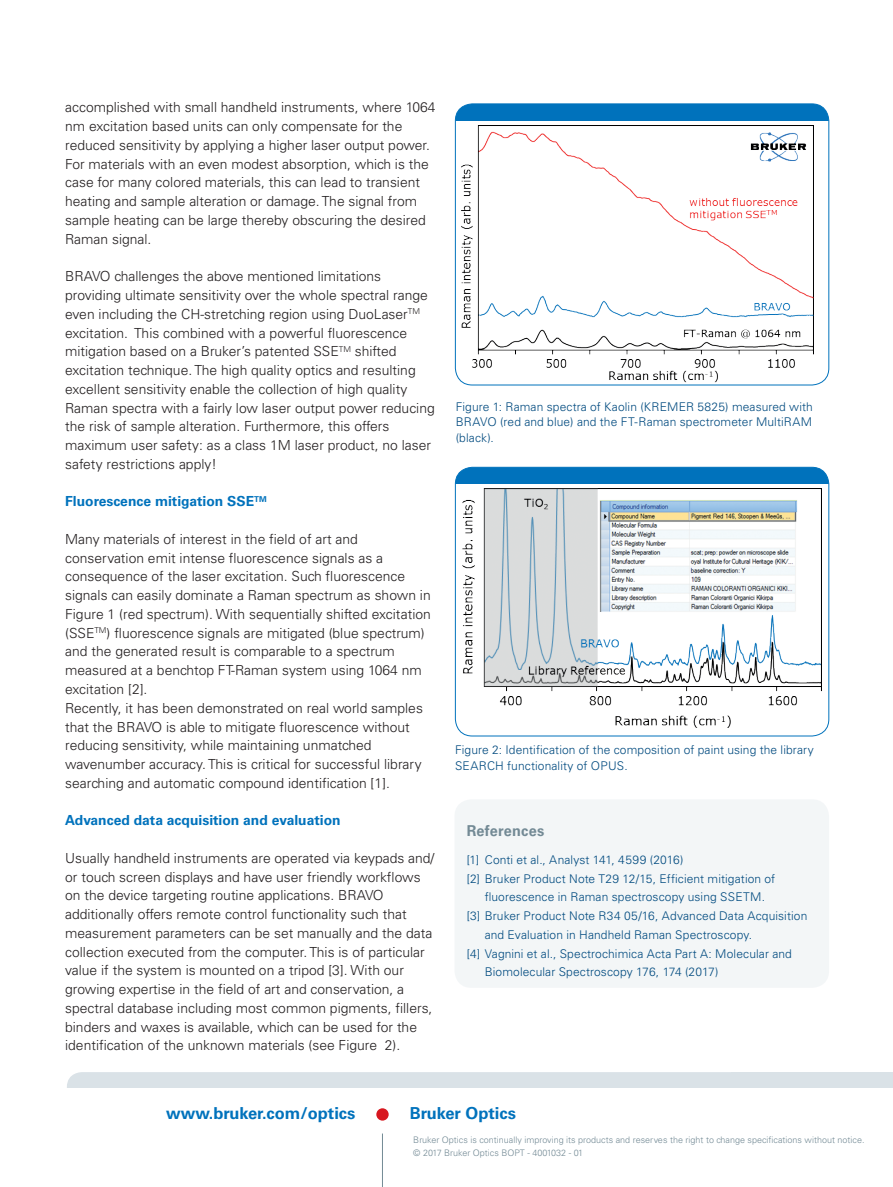
<style>
.page{position:relative;width:893px;height:1187px;background:#fff}
.page>*{position:absolute;margin:0;border:0;box-sizing:border-box;transform-origin:0 0}
.t1{font:700 16.5px "Univers";color:#0072bc}
.application_half-spa{font:700 15px "Univers";letter-spacing:.015em;color:#738a95}
.t2{font:300 13.8px/18.8px "Univers";color:#231f20}
.t3{font:700 13.8px "Univers";color:#0072bc}
.application_legend{font:300 12px/15.8px "Univers";letter-spacing:.01em;color:#004a7f}
.brochure_subheadline{font:300 9px "Univers";color:#738a95}
</style>
<div class="page">
<div style="left:455px;top:467px;width:374px;height:17px;background:#0072bc"></div>
<div style="left:455px;top:467px;width:374px;height:269px;border:1px solid #0072bc;border-radius:17px"></div>
<div style="left:455px;top:104px;width:374px;height:16px;background:#0072bc"></div>
<img style="left:456px;top:126px;width:358px;height:260px">
<div style="left:67px;top:1071px;width:768px;height:34px;background:#dae2e7;border-radius:15px"></div>
<div style="left:731px;top:1071px;width:162px;height:34px;background:#dae2e7"></div>
<div style="left:64px;top:1088px;width:829px;height:18px;background:#fff"></div>
<hr style="left:382px;top:1133px;width:1px;height:53px;background:#738a95">
<div style="left:376px;top:1108px;width:13px;height:12px;background:#d7171f;border-radius:50%"></div>
<img style="left:456px;top:488px;width:366px;height:245px">
<div style="left:454px;top:799px;width:375px;height:188px;background:#f3f6f7;border-radius:17px"></div>
<p class="t2" style="left:65px;top:98px;width:372px">accomplished with small handheld instruments, where 1064 nm excitation based units can only compensate for the reduced sensitivity by applying a higher laser output power.<br>For materials with an even modest absorption, which is the case for many colored materials, this can lead to transient heating and sample alteration or damage. The signal from sample heating can be large thereby obscuring the desired Raman signal.</p>
<p class="t2" style="left:65px;top:267px;width:371px">BRAVO challenges the above mentioned limitations providing ultimate sensitivity over the whole spectral range even including the CH-stretching region using DuoLaser<sup>TM </sup>excitation. This combined with a powerful fluorescence mitigation based on a Bruker’s patented SSE<sup>TM</sup> shifted excitation technique. The high quality optics and resulting excellent sensitivity enable the collection of high quality Raman spectra with a fairly low laser output power reducing the risk of sample alteration. Furthermore, this offers maximum user safety: as a class 1M laser product, no laser safety restrictions apply!</p>
<p class="t3" style="left:65px;top:493px;width:203px">Fluorescence mitigation SSE<sup>TM</sup></p>
<p class="t2" style="left:65px;top:529px;width:367px">Many materials of interest in the field of art and conservation emit intense fluorescence signals as a consequence of the laser excitation. Such fluorescence signals can easily dominate a Raman spectrum as shown in Figure 1 (red spectrum). With sequentially shifted excitation (SSE<sup>TM</sup>) fluorescence signals are mitigated (blue spectrum) and the generated result is comparable to a spectrum measured at a benchtop FT-Raman system using 1064 nm excitation [2].</p>
<p class="t2" style="left:65px;top:698px;width:359px">Recently, it has been demonstrated on real world samples that the BRAVO is able to mitigate fluorescence without reducing sensitivity, while maintaining unmatched wavenumber accuracy. This is critical for successful library searching and automatic compound identification [1].</p>
<p class="t3" style="left:65px;top:812px;width:277px">Advanced data acquisition and evaluation</p>
<p class="t2" style="left:65px;top:848px;width:371px">Usually handheld instruments are operated via keypads and/ or touch screen displays and have user friendly workflows on the device targeting routine applications. BRAVO additionally offers remote control functionality such that measurement parameters can be set manually and the data collection executed from the computer. This is of particular value if the system is mounted on a tripod [3]. With our growing expertise in the field of art and conservation, a spectral database including most common pigments, fillers, binders and waxes is available, which can be used for the identification of the unknown materials (see Figure 2).</p>
<p class="application_legend" style="left:456px;top:398px;width:359px;text-align:justify">Figure 1: Raman spectra of Kaolin (KREMER 5825) measured with BRAVO (red and blue) and the FT-Raman spectrometer MultiRAM (black).</p>
<p class="application_legend" style="left:455px;top:741px;width:360px">Figure 2: Identification of the composition of paint using the library<br>SEARCH functionality of OPUS.</p>
<p class="application_half-spa" style="left:467px;top:821px;width:79px">References</p>
<p class="application_legend" style="left:467px;top:851px;width:218px">[1] Conti et al., Analyst 141, 4599 (2016)</p>
<p class="application_legend" style="left:485px;top:868px;width:292px;line-height:18.8px;text-indent:-18px">[2] Bruker Product Note T29 12/15, Efficient mitigation of fluorescence in Raman spectroscopy using SSETM.</p>
<p class="application_legend" style="left:485px;top:906px;width:324px;line-height:18.8px;text-indent:-18px">[3] Bruker Product Note R34 05/16, Advanced Data Acquisition and Evaluation in Handheld Raman Spectroscopy.</p>
<p class="application_legend" style="left:485px;top:943px;width:309px;line-height:18.8px;text-indent:-18px">[4] Vagnini et al., Spectrochimica Acta Part A: Molecular and<br>Biomolecular Spectroscopy 176, 174 (2017)</p>
<p class="t1" style="left:166px;top:1102px;width:191px">www.bruker.com/optics</p>
<p class="t1" style="left:410px;top:1102px;width:108px">Bruker Optics</p>
<p class="brochure_subheadline" style="left:413px;top:1133px;width:453px">Bruker Optics is continually improving its products and reserves the right to change specifications without notice.</p>
<p class="brochure_subheadline" style="left:413px;top:1147px;width:171px">© 2017 Bruker Optics BOPT - 4001032 - 01</p>
</div>
